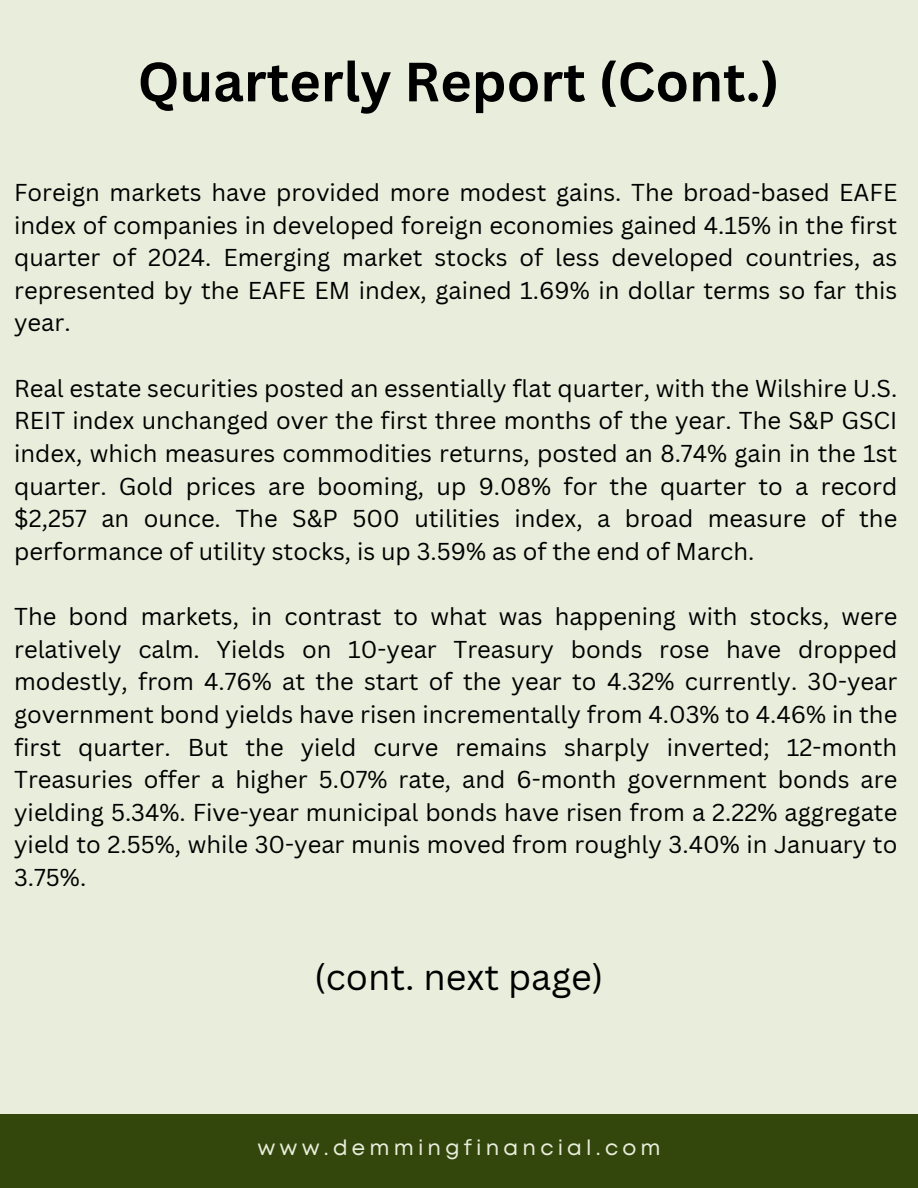
<style>
.page{position:relative;width:918px;height:1188px;background:#e9eddb}
.page>*{position:absolute;margin:0;border:0;box-sizing:border-box;transform-origin:0 0}
.t1{font:700 54px "Canva Sans";color:#000}
.t2{font:36px "Canva Sans";color:#000}
.t3{font:23.7px/32.7px "Canva Sans";color:#000;text-align:justify}
.t4{font:21.15px "Mont";letter-spacing:.2em;color:#e9eddb}
</style>
<div class="page">
<div style="left:0;top:1114px;width:918px;height:74px;background:#33470c"></div>
<h1 class="t1" style="left:138px;top:44px;width:644px">Quarterly Report (Cont.)</h1>
<h3 class="t3" style="left:14px;top:175px;width:885px">Foreign markets have provided more modest gains. The broad-based EAFE index of companies in developed foreign economies gained 4.15% in the first quarter of 2024. Emerging market stocks of less developed countries, as represented by the EAFE EM index, gained 1.69% in dollar terms so far this year.</h3>
<h3 class="t3" style="left:14px;top:371px;width:885px">Real estate securities posted an essentially flat quarter, with the Wilshire U.S.<br>REIT index unchanged over the first three months of the year. The S&amp;P GSCI index, which measures commodities returns, posted an 8.74% gain in the 1st quarter. Gold prices are booming, up 9.08% for the quarter to a record $2,257 an ounce. The S&amp;P 500 utilities index, a broad measure of the performance of utility stocks, is up 3.59% as of the end of March.</h3>
<h2 class="t3" style="left:14px;top:599px;width:885px">The bond markets, in contrast to what was happening with stocks, were relatively calm. Yields on 10-year Treasury bonds rose have dropped modestly, from 4.76% at the start of the year to 4.32% currently. 30-year government bond yields have risen incrementally from 4.03% to 4.46% in the first quarter. But the yield curve remains sharply inverted; 12-month Treasuries offer a higher 5.07% rate, and 6-month government bonds are yielding 5.34%. Five-year municipal bonds have risen from a 2.22% aggregate yield to 2.55%, while 30-year munis moved from roughly 3.40% in January to 3.75%.</h2>
<p class="t2" style="left:314px;top:951px;width:291px">(cont. next page)</p>
<h3 class="t4" style="left:257px;top:1139px;width:405px">www.demmingfinancial.com</h3>
</div>
